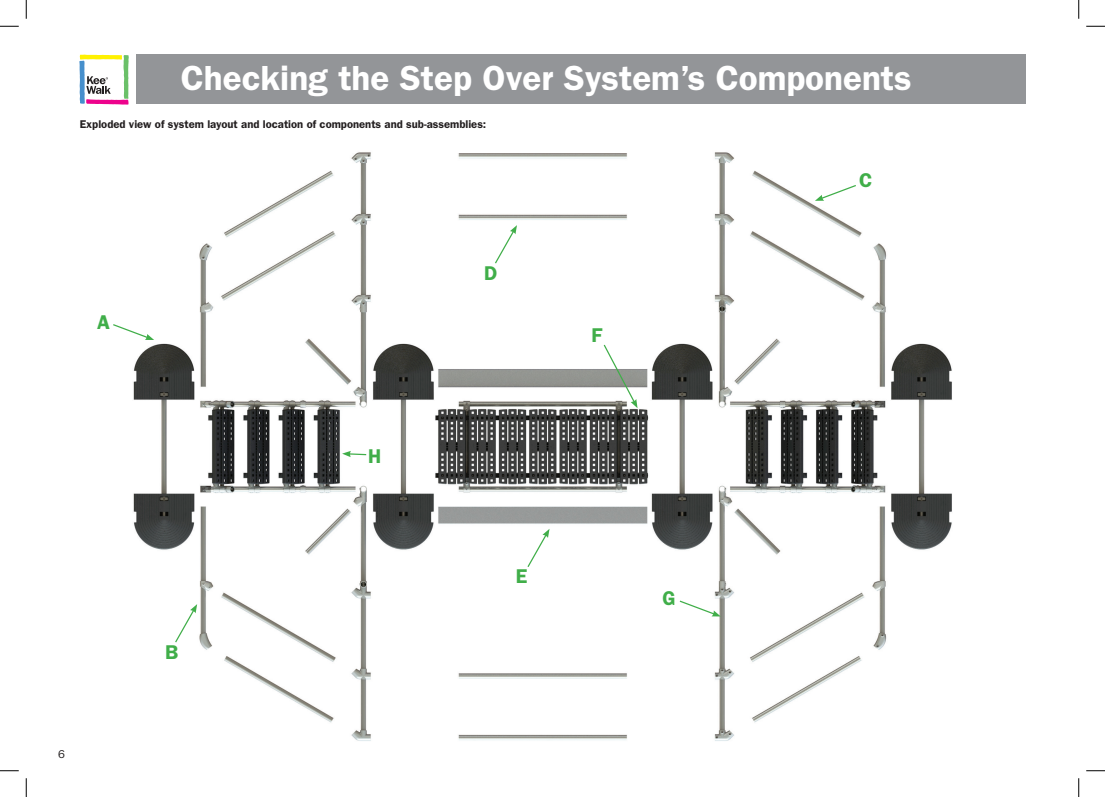
<style>
.page{position:relative;width:1105px;height:797px;background:#fff}
.page>*{position:absolute;margin:0;border:0;box-sizing:border-box;transform-origin:0 0}
.t1{font:600 35px "ITC Franklin Gothic Std";color:#fff}
.t2{font:600 20px "ITC Franklin Gothic Std";color:#40ae49}
.t3{font:600 11.25px "ITC Franklin Gothic Std";color:#231f20}
.t4{font:11.25px "Franklin Gothic IT Cby BT";color:#231f20}
</style>
<div class="page">
<div style="left:136px;top:55px;width:889px;height:49px;background:#939598"></div>
<svg style="left:79px;top:55px;width:50px;height:49px"></svg>
<img style="left:9px;top:152px;width:1087px;height:631px">
<svg style="left:112px;top:323px;width:42px;height:17px"></svg>
<svg style="left:174px;top:604px;width:23px;height:39px"></svg>
<svg style="left:494px;top:225px;width:23px;height:40px"></svg>
<svg style="left:526px;top:529px;width:23px;height:39px"></svg>
<svg style="left:815px;top:184px;width:42px;height:17px"></svg>
<svg style="left:342px;top:451px;width:25px;height:6px"></svg>
<svg style="left:602px;top:343px;width:35px;height:65px"></svg>
<svg style="left:678px;top:599px;width:43px;height:17px"></svg>
<svg style="left:0;top:25px;width:19px;height:2px"></svg>
<svg style="left:1086px;top:25px;width:19px;height:2px"></svg>
<svg style="left:0;top:770px;width:19px;height:1px"></svg>
<svg style="left:1086px;top:770px;width:19px;height:1px"></svg>
<svg style="left:25px;top:0;width:2px;height:19px"></svg>
<svg style="left:25px;top:778px;width:2px;height:19px"></svg>
<svg style="left:1078px;top:0;width:1px;height:19px"></svg>
<svg style="left:1078px;top:778px;width:1px;height:19px"></svg>
<h1 class="t1" style="left:181px;top:57px;width:732px">Checking the Step Over System’s Components</h1>
<p class="t3" style="left:80px;top:118px;width:408px">Exploded view of system layout and location of components and sub-assemblies:</p>
<h2 class="t2" style="left:97px;top:310px;width:14px">A</h2>
<h2 class="t2" style="left:484px;top:261px;width:15px">D</h2>
<h2 class="t2" style="left:591px;top:323px;width:12px">F</h2>
<h2 class="t2" style="left:859px;top:168px;width:15px">C</h2>
<p class="t4" style="left:58px;top:747px;width:8px">6</p>
<h2 class="t2" style="left:165px;top:640px;width:15px">B</h2>
<h2 class="t2" style="left:368px;top:444px;width:15px">H</h2>
<h2 class="t2" style="left:516px;top:565px;width:13px">E</h2>
<h2 class="t2" style="left:662px;top:586px;width:15px">G</h2>
</div>
